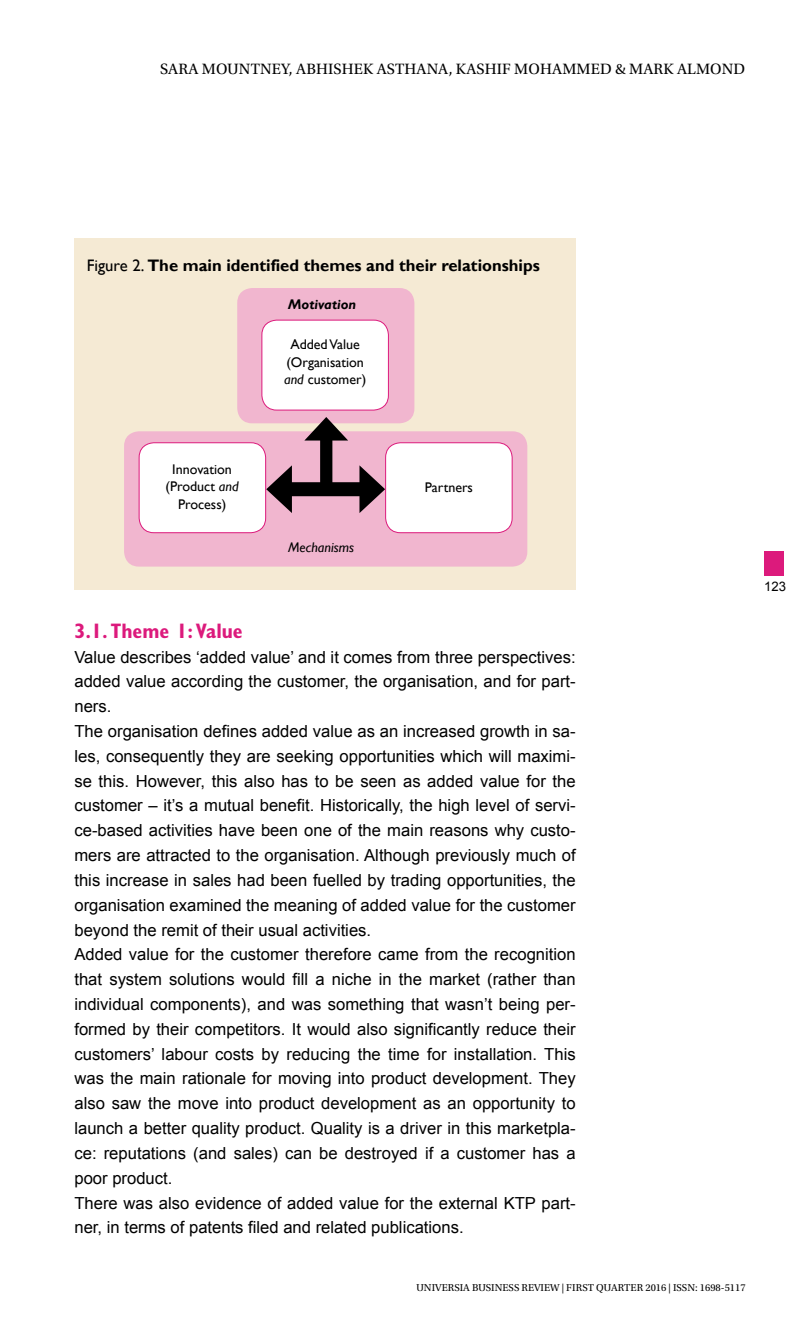
<style>
.page{position:relative;width:809px;height:1340px;background:#fff}
.page>*{position:absolute;margin:0;border:0;box-sizing:border-box;transform-origin:0 0}
.t1{font:700 condensed 21px "Gill Sans Std";color:#dc1a7c}
.t2{font:16.62px/24.8px "Arial";color:#000}
.t3{font:700 16.62px "Gill Sans";color:#000}
.t4{font:15.75px "Utopia Std";letter-spacing:.01em;color:#000}
.t5{font:14px/17.5px "Gill Sans";color:#000;text-align:center}
.t6{font:italic 700 14px "Gill Sans";color:#000}
.t7{font:italic 14px "Gill Sans";color:#000}
.t8{font:13.12px "Arial";color:#000}
.t9{font:10.5px "Utopia Std";color:#000}
.s1{font-weight:400}
.s2{font-style:italic}
</style>
<div class="page">
<div style="left:764px;top:551px;width:20px;height:24px;background:#dc1a7c"></div>
<div style="left:74px;top:238px;width:501px;height:351px;background:#f5ead4"></div>
<div style="left:237px;top:288px;width:177px;height:135px;background:#f1b6cf;border-radius:15px"></div>
<div style="left:124px;top:431px;width:403px;height:135px;background:#f1b6cf;border-radius:15px"></div>
<div style="left:385px;top:443px;width:127px;height:89px;background:#fff;border-radius:15px"></div>
<div style="left:385px;top:442px;width:127px;height:91px;border:1px solid #dc1a7c;border-radius:15px"></div>
<div style="left:139px;top:443px;width:127px;height:89px;background:#fff;border-radius:15px"></div>
<div style="left:139px;top:442px;width:127px;height:91px;border:1px solid #dc1a7c;border-radius:15px"></div>
<div style="left:262px;top:320px;width:126px;height:90px;background:#fff;border-radius:15px"></div>
<div style="left:261px;top:320px;width:128px;height:90px;border:1px solid #dc1a7c;border-radius:15px"></div>
<div style="left:320px;top:431px;width:12px;height:55px;background:#000"></div>
<svg style="left:304px;top:417px;width:44px;height:23px"></svg>
<div style="left:282px;top:482px;width:87px;height:14px;background:#000"></div>
<svg style="left:266px;top:465px;width:26px;height:48px"></svg>
<svg style="left:359px;top:465px;width:26px;height:48px"></svg>
<p class="t4" style="left:160px;top:60px;width:586px">SARA MOUNTNEY, ABHISHEK ASTHANA, KASHIF MOHAMMED &amp; MARK ALMOND</p>
<p class="t3" style="left:87px;top:255px;width:454px"><span class="s1">Figure 2.</span> The main identified themes and their relationships</p>
<p class="t6" style="left:288px;top:296px;width:70px">Motivation</p>
<p class="t5" style="left:284px;top:336px;width:84px">Added Value (Organisation <span class="s2">and</span> customer)</p>
<p class="t5" style="left:165px;top:460px;width:75px">Innovation (Product <span class="s2">and<br></span>Process)</p>
<p class="t7" style="left:288px;top:539px;width:67px">Mechanisms</p>
<p class="t5" style="left:425px;top:479px;width:50px">Partners</p>
<p class="t1" style="left:74px;top:618px;width:170px">3.1. Theme 1: Value</p>
<p class="t2" style="left:74px;top:644px;width:503px">Value describes ‘added value’ and it comes from three perspectives: added value according the customer, the organisation, and for part&shy;ners.<br>The organisation defines added value as an increased growth in sa&shy;les, consequently they are seeking opportunities which will maximi&shy;se this. However, this also has to be seen as added value for the customer – it’s a mutual benefit. Historically, the high level of servi&shy;ce-based activities have been one of the main reasons why custo&shy;mers are attracted to the organisation. Although previously much of this increase in sales had been fuelled by trading opportunities, the organisation examined the meaning of added value for the customer beyond the remit of their usual activities.<br>Added value for the customer therefore came from the recognition that system solutions would fill a niche in the market (rather than individual components), and was something that wasn’t being per&shy;formed by their competitors. It would also significantly reduce their customers’ labour costs by reducing the time for installation. This was the main rationale for moving into product development. They also saw the move into product development as an opportunity to launch a better quality product. Quality is a driver in this marketpla&shy;ce: reputations (and sales) can be destroyed if a customer has a poor product.<br>There was also evidence of added value for the external KTP part&shy;ner, in terms of patents filed and related publications.</p>
<p class="t9" style="left:416px;top:1281px;width:330px">UNIVERSIA BUSINESS REVIEW | FIRST QUARTER 2016 | ISSN: 1698-5117</p>
<p class="t8" style="left:764px;top:577px;width:23px">123</p>
</div>
